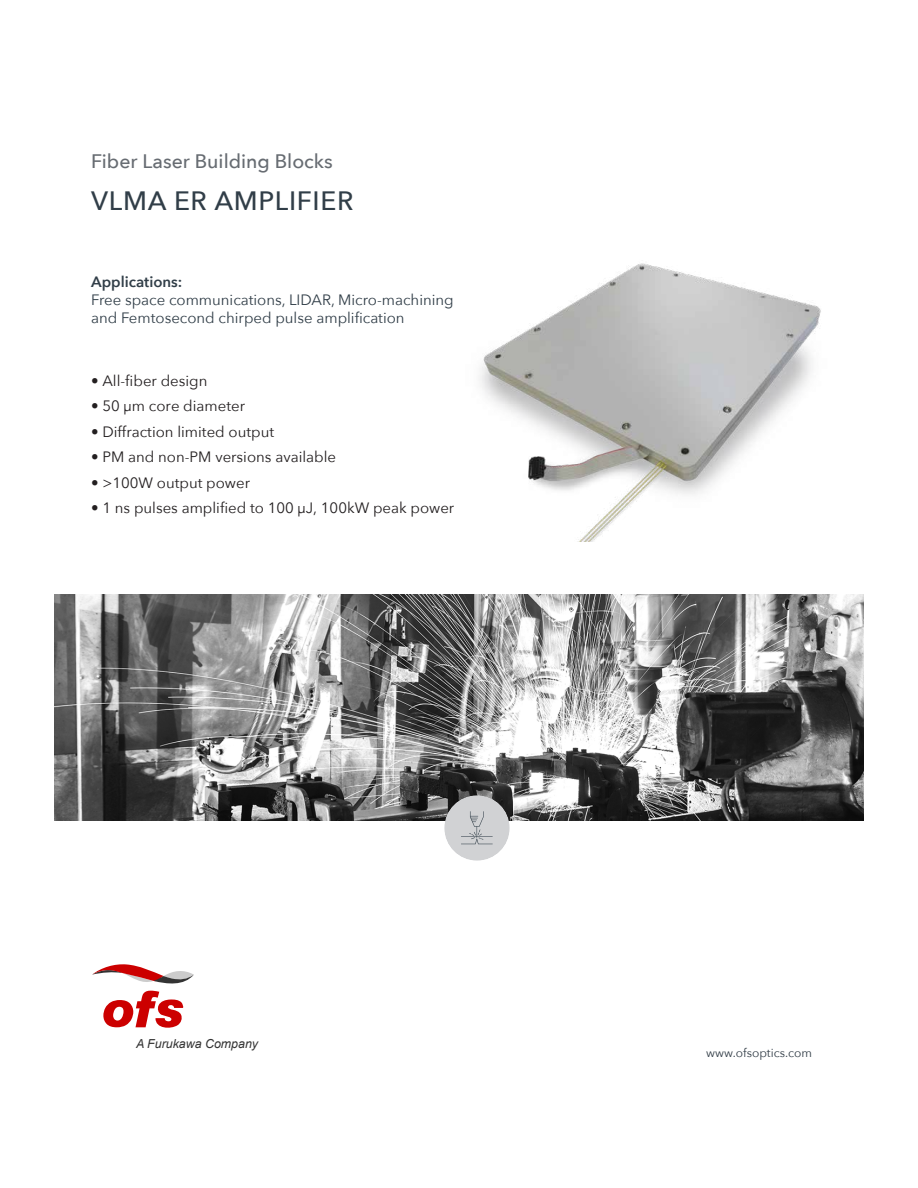
<style>
.page{position:relative;width:918px;height:1188px;background:#fff}
.page>*{position:absolute;margin:0;border:0;box-sizing:border-box;transform-origin:0 0}
.t1{font:500 26.55px "Avenir Next";letter-spacing:.025em;color:#313e48}
.t2{font:500 19.5px "Avenir Next";color:#676c72}
.t3{font:15px "Avenir Next";color:#231f20}
.t4{font:15px/18px "Avenir Next";color:#313e48}
.t5{font:600 15px "Avenir Next";color:#313e48}
.t6{font:italic 12.45px "Arial";color:#333}
.t7{font:12px "Avenir Next";color:#323d47}
</style>
<div class="page">
<svg style="left:92px;top:964px;width:102px;height:64px"></svg>
<img style="left:479px;top:263px;width:342px;height:278px">
<img style="left:54px;top:594px;width:810px;height:227px">
<div style="left:444px;top:795px;width:66px;height:66px;background:#d1d2d4;border-radius:50%"></div>
<svg style="left:461px;top:811px;width:32px;height:33px"></svg>
<h2 class="t2" style="left:91px;top:145px;width:243px">Fiber Laser Building Blocks</h2>
<h1 class="t1" style="left:91px;top:178px;width:264px">VLMA ER AMPLIFIER</h1>
<p class="t5" style="left:91px;top:269px;width:93px">Applications:</p>
<p class="t4" style="left:91px;top:290px;width:364px">Free space communications, LIDAR, Micro-machining and Femtosecond chirped pulse amplification</p>
<p class="t3" style="left:91px;top:368px;width:118px">• All-fiber design</p>
<p class="t3" style="left:91px;top:393px;width:156px">• 50 µm core diameter</p>
<p class="t3" style="left:91px;top:419px;width:185px">• Diffraction limited output</p>
<p class="t3" style="left:91px;top:444px;width:246px">• PM and non-PM versions available</p>
<p class="t3" style="left:91px;top:470px;width:160px">• &gt;100W output power</p>
<p class="t3" style="left:91px;top:495px;width:365px">• 1 ns pulses amplified to 100 µJ, 100kW peak power</p>
<p class="t6" style="left:136px;top:1035px;width:124px">A Furukawa Company</p>
<p class="t7" style="left:706px;top:1042px;width:107px">www.ofsoptics.com</p>
</div>
